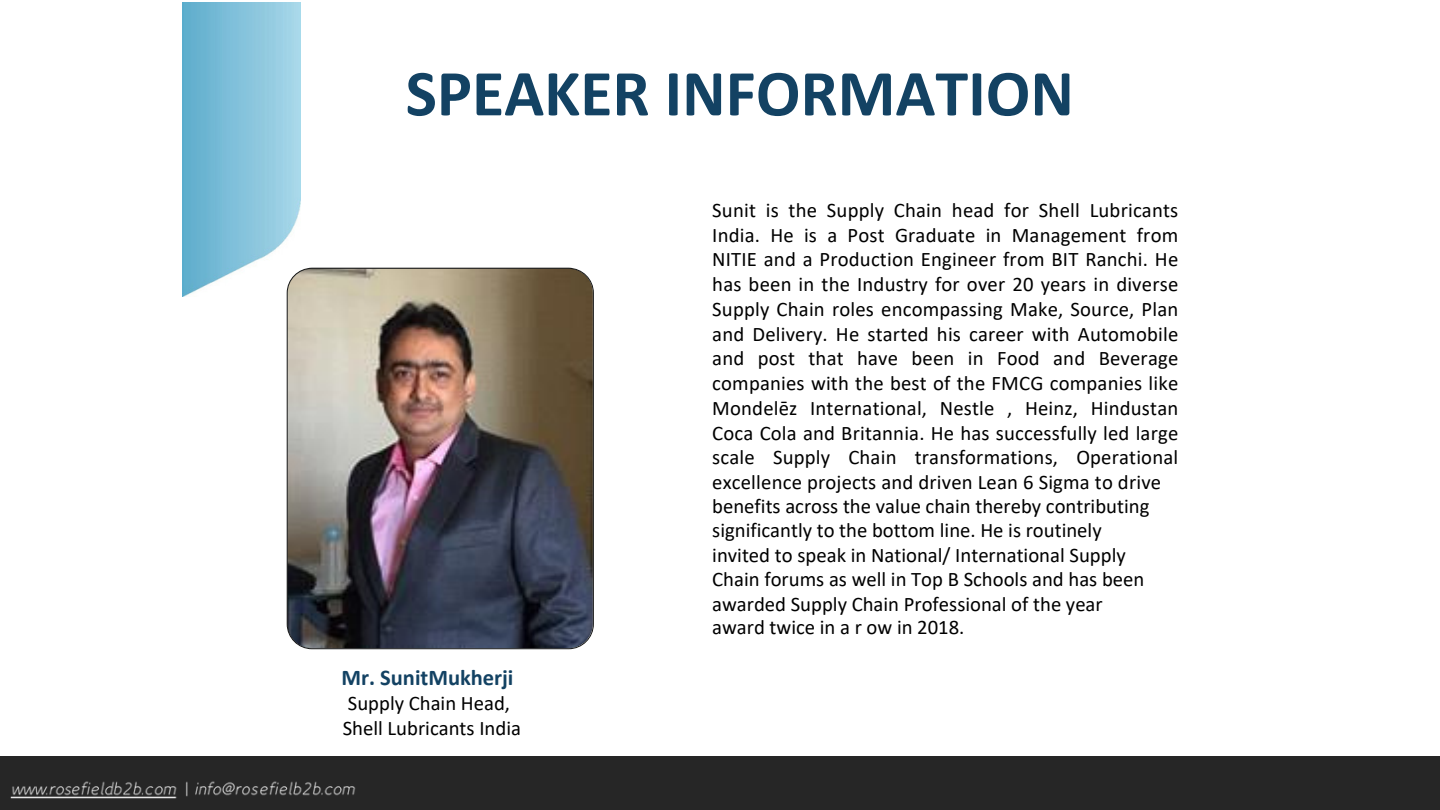
<style>
.page{position:relative;width:1440px;height:810px;background:#fff}
.page>*{position:absolute;margin:0;border:0;box-sizing:border-box;transform-origin:0 0}
.t1{font:700 66.15px "Calibri";color:#134263}
.t2{font:700 22.5px "Calibri";color:#134263}
.t3{font:20.7px/24.8px "Calibri";color:#000;text-align:justify}
</style>
<div class="page">
<div style="left:0;top:756px;width:1440px;height:54px;background:#262626"></div>
<img style="left:183px;top:3px;width:118px;height:293px">
<img style="left:287px;top:268px;width:306px;height:380px;border-radius:25px">
<div style="left:287px;top:268px;width:307px;height:381px;border:1px solid #141515;border-radius:25px"></div>
<img style="left:10px;top:781px;width:346px;height:18px">
<p class="t1" style="left:406px;top:66px;width:670px">SPEAKER INFORMATION</p>
<p class="t2" style="left:342px;top:668px;width:173px">Mr. SunitMukherji</p>
<p class="t3" style="left:348px;top:692px;width:164px">Supply Chain Head,</p>
<p class="t3" style="left:343px;top:717px;width:180px">Shell Lubricants India</p>
<p class="t3" style="left:712px;top:199px;width:468px">Sunit is the Supply Chain head for Shell Lubricants India. He is a Post Graduate in Management from NITIE and a Production Engineer from BIT Ranchi. He has been in the Industry for over 20 years in diverse Supply Chain roles encompassing Make, Source, Plan and Delivery. He started his career with Automobile and post that have been in Food and Beverage companies with the best of the FMCG companies like Mondelēz International, Nestle , Heinz, Hindustan Coca Cola and Britannia. He has successfully led large scale Supply Chain transformations, Operational excellence projects and driven Lean 6 Sigma to drive</p>
<p class="t3" style="left:712px;top:495px;width:439px">benefits across the value chain thereby contributing</p>
<p class="t3" style="left:712px;top:520px;width:391px">significantly to the bottom line. He is routinely</p>
<p class="t3" style="left:712px;top:545px;width:415px">invited to speak in National/ International Supply</p>
<p class="t3" style="left:712px;top:568px;width:434px">Chain forums as well in Top B Schools and has been</p>
<p class="t3" style="left:712px;top:593px;width:392px">awarded Supply Chain Professional of the year</p>
<h2 class="t3" style="left:712px;top:617px;width:254px">award twice in a r ow in 2018.</h2>
</div>
